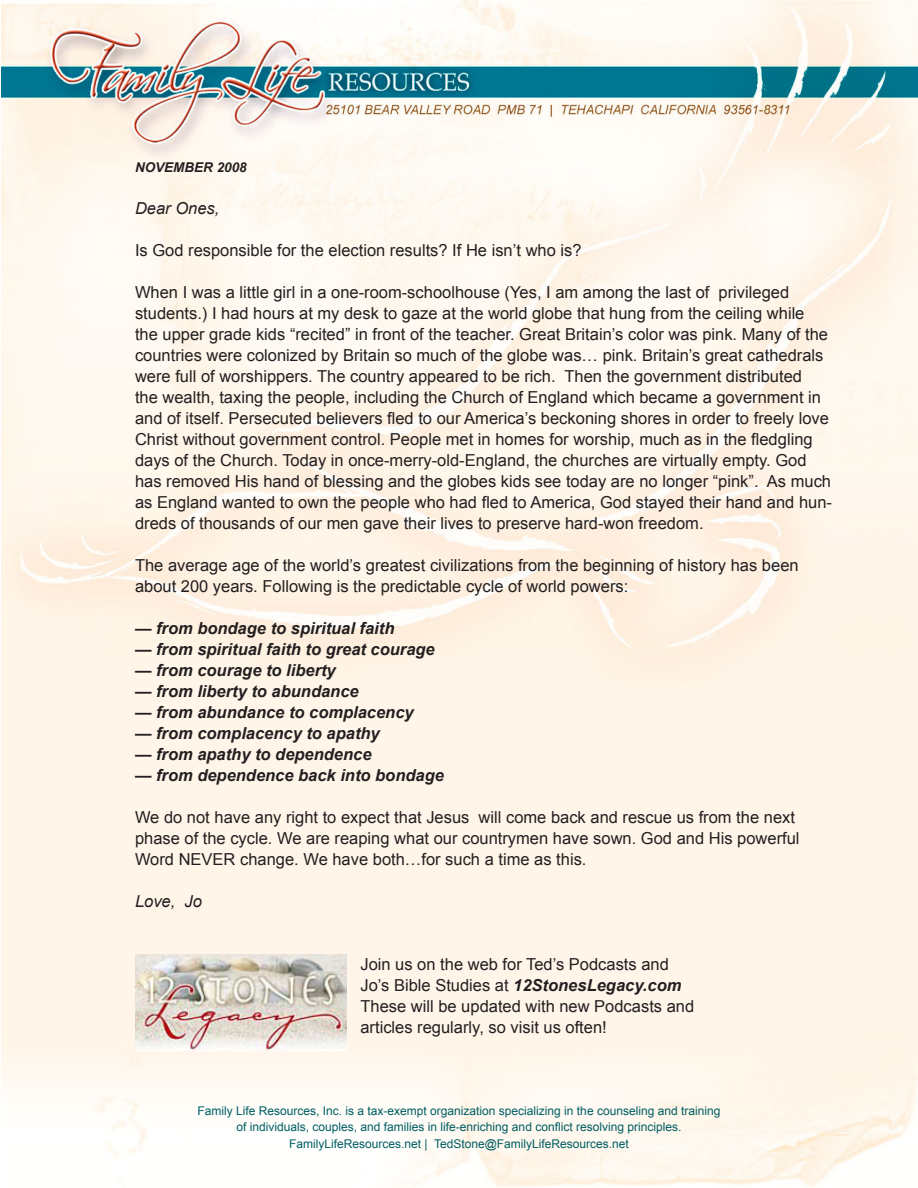
<style>
.page{position:relative;width:918px;height:1188px;background:#fff}
.page>*{position:absolute;margin:0;border:0;box-sizing:border-box;transform-origin:0 0}
.t1{font:16.5px/21px "Arial";color:#231f20}
.t2{font:italic 700 16.5px "Arial";color:#231f20}
.t3{font:italic 16.5px "Arial";color:#231f20}
.t4{font:italic 700 13.5px "Arial";color:#231f20}
.t5{font:12px/16.5px "Arial";color:#005d63;text-align:center}
.s1{font-weight:700;font-style:italic}
</style>
<div class="page">
<img style="left:1px;top:1px;width:917px;height:1187px">
<img style="left:135px;top:954px;width:212px;height:97px">
<p class="t4" style="left:135px;top:160px;width:113px">NOVEMBER 2008</p>
<p class="t3" style="left:135px;top:199px;width:86px">Dear Ones,</p>
<p class="t1" style="left:135px;top:240px;width:448px">Is God responsible for the election results? If He isn’t who is?</p>
<p class="t1" style="left:135px;top:282px;width:699px">When I was a little girl in a one-room-schoolhouse (Yes, I am among the last of privileged students.) I had hours at my desk to gaze at the world globe that hung from the ceiling while<br>the upper grade kids “recited” in front of the teacher. Great Britain’s color was pink. Many of the countries were colonized by Britain so much of the globe was… pink. Britain’s great cathedrals were full of worshippers. The country appeared to be rich. Then the government distributed<br>the wealth, taxing the people, including the Church of England which became a government in and of itself. Persecuted believers fled to our America’s beckoning shores in order to freely love Christ without government control. People met in homes for worship, much as in the fledgling days of the Church. Today in once-merry-old-England, the churches are virtually empty. God has removed His hand of blessing and the globes kids see today are no longer “pink”. As much as England wanted to own the people who had fled to America, God stayed their hand and hun&shy;dreds of thousands of our men gave their lives to preserve hard-won freedom.</p>
<p class="t1" style="left:135px;top:555px;width:665px">The average age of the world’s greatest civilizations from the beginning of history has been about 200 years. Following is the predictable cycle of world powers:</p>
<p class="t2" style="left:135px;top:619px;width:261px">— from bondage to spiritual faith</p>
<p class="t2" style="left:135px;top:640px;width:301px">— from spiritual faith to great courage</p>
<p class="t2" style="left:135px;top:661px;width:202px">— from courage to liberty</p>
<p class="t2" style="left:135px;top:682px;width:225px">— from liberty to abundance</p>
<p class="t2" style="left:135px;top:703px;width:280px">— from abundance to complacency</p>
<p class="t2" style="left:135px;top:724px;width:246px">— from complacency to apathy</p>
<p class="t2" style="left:135px;top:745px;width:238px">— from apathy to dependence</p>
<p class="t2" style="left:135px;top:766px;width:310px">— from dependence back into bondage</p>
<p class="t1" style="left:135px;top:807px;width:666px">We do not have any right to expect that Jesus will come back and rescue us from the next phase of the cycle. We are reaping what our countrymen have sown. God and His powerful<br>Word NEVER change. We have both…for such a time as this.</p>
<p class="t3" style="left:135px;top:892px;width:68px">Love, Jo</p>
<p class="t1" style="left:360px;top:954px;width:335px">Join us on the web for Ted’s Podcasts and Jo’s Bible Studies at <span class="s1">12StonesLegacy.com </span>These will be updated with new Podcasts and articles regularly, so visit us often!</p>
<p class="t5" style="left:198px;top:1102px;width:524px">Family Life Resources, Inc. is a tax-exempt organization specializing in the counseling and training of individuals, couples, and families in life-enriching and conflict resolving principles.<br>FamilyLifeResources.net | TedStone@FamilyLifeResources.net</p>
</div>
